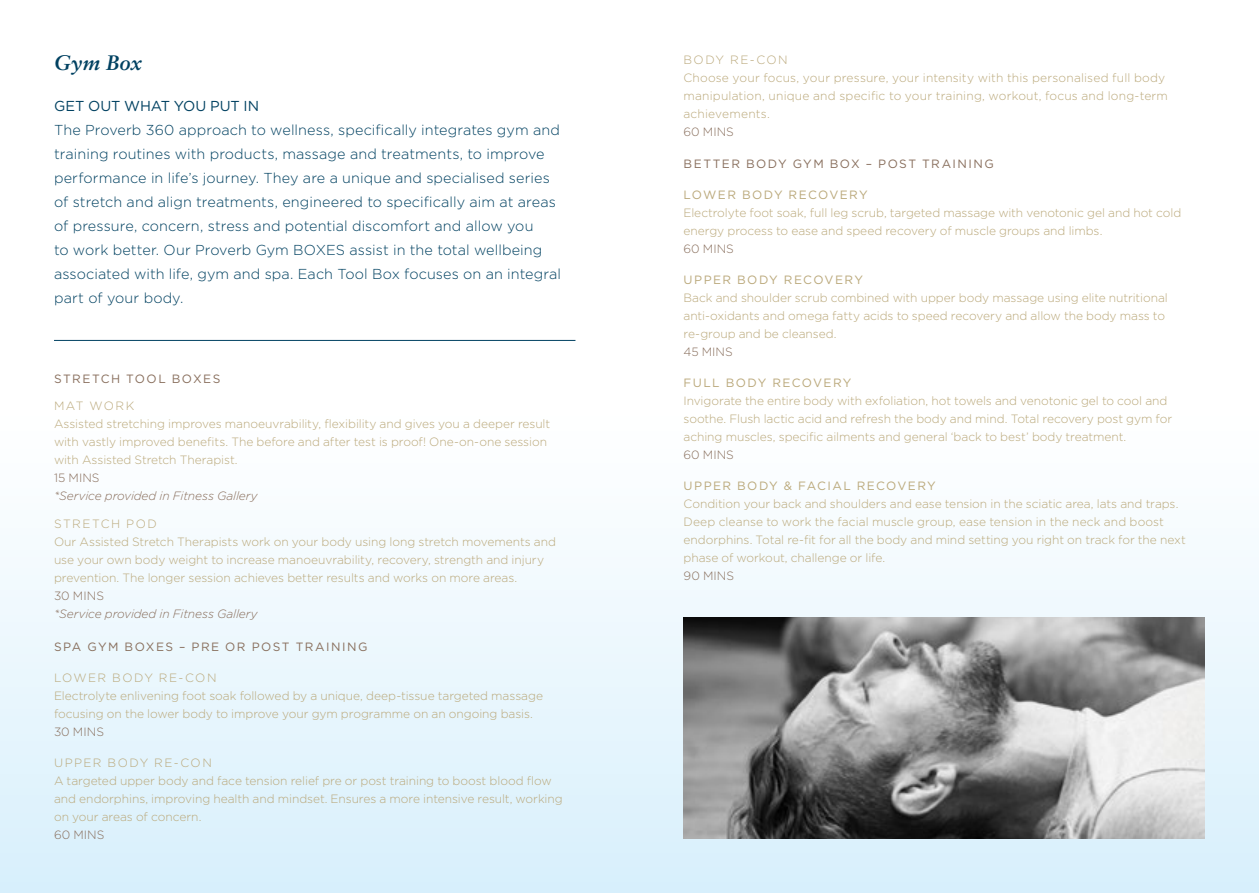
<style>
.page{position:relative;width:1259px;height:893px;background:#fff}
.page>*{position:absolute;margin:0;border:0;box-sizing:border-box;transform-origin:0 0}
.t1{font:italic 700 21px "Sabon";letter-spacing:.005em;color:#004161}
.t2{font:300 14.4px/24px "Gotham";letter-spacing:.005em;color:#004161}
.t3{font:14.4px "Gotham";letter-spacing:-.01em;color:#004161}
.t4{font:300 12px/18px "Gotham";letter-spacing:-.005em;color:#baa87a}
.t5{font:300 12px/18px "Gotham";letter-spacing:.015em;color:#baa87a}
.t6{font:12px "Gotham";letter-spacing:.12em;color:#886e5c}
.t7{font:12px "Gotham";letter-spacing:.115em;color:#baa87a}
.t8{font:italic 300 12px "Gotham";letter-spacing:-.01em;color:#886e5c}
.t9{font:300 12px "Gotham";letter-spacing:.005em;color:#886e5c}
</style>
<div class="page">
<div style="left:0;top:0;width:1259px;height:893px;background:linear-gradient(to bottom,#fff,#e1f3fc)"></div>
<hr style="left:54px;top:340px;width:521px;height:1px;background:#004161">
<img style="left:683px;top:617px;width:522px;height:222px">
<h1 class="t1" style="left:54px;top:50px;width:90px">Gym Box</h1>
<p class="t3" style="left:54px;top:96px;width:207px">GET OUT WHAT YOU PUT IN</p>
<p class="t2" style="left:54px;top:117px;width:509px">The Proverb 360 approach to wellness, specifically integrates gym and training routines with products, massage and treatments, to improve performance in life’s journey. They are a unique and specialised series of stretch and align treatments, engineered to specifically aim at areas of pressure, concern, stress and potential discomfort and allow you<br>to work better. Our Proverb Gym BOXES assist in the total wellbeing associated with life, gym and spa. Each Tool Box focuses on an integral part of your body.</p>
<p class="t6" style="left:54px;top:371px;width:168px">STRETCH TOOL BOXES</p>
<p class="t4" style="left:54px;top:397px;width:498px">MAT WORK<br>Assisted stretching improves manoeuvrability, flexibility and gives you a deeper result with vastly improved benefits. The before and after test is proof! One-on-one session with Assisted Stretch Therapist.</p>
<p class="t9" style="left:54px;top:471px;width:47px">15 MINS</p>
<p class="t8" style="left:54px;top:489px;width:205px">*Service provided in Fitness Gallery</p>
<p class="t4" style="left:54px;top:515px;width:503px">STRETCH POD<br>Our Assisted Stretch Therapists work on your body using long stretch movements and use your own body weight to increase manoeuvrability, recovery, strength and injury prevention. The longer session achieves better results and works on more areas.</p>
<p class="t9" style="left:54px;top:588px;width:52px">30 MINS</p>
<p class="t8" style="left:54px;top:606px;width:205px">*Service provided in Fitness Gallery</p>
<p class="t6" style="left:54px;top:639px;width:315px">SPA GYM BOXES – PRE OR POST TRAINING</p>
<p class="t4" style="left:54px;top:668px;width:490px">LOWER BODY RE-CON<br>Electrolyte enlivening foot soak followed by a unique, deep-tissue targeted massage focusing on the lower body to improve your gym programme on an ongoing basis.</p>
<p class="t9" style="left:54px;top:724px;width:52px">30 MINS</p>
<p class="t4" style="left:54px;top:753px;width:510px">UPPER BODY RE-CON<br>A targeted upper body and face tension relief pre or post training to boost blood flow and endorphins, improving health and mindset. Ensures a more intensive result, working on your areas of concern.</p>
<p class="t9" style="left:54px;top:827px;width:52px">60 MINS</p>
<p class="t5" style="left:683px;top:50px;width:486px">BODY RE-CON<br>Choose your focus, your pressure, your intensity with this personalised full body manipulation, unique and specific to your training, workout, focus and long-term achievements.</p>
<p class="t9" style="left:683px;top:124px;width:52px">60 MINS</p>
<p class="t6" style="left:683px;top:156px;width:312px">BETTER BODY GYM BOX – POST TRAINING</p>
<p class="t7" style="left:683px;top:187px;width:186px">LOWER BODY RECOVERY</p>
<p class="t4" style="left:683px;top:203px;width:499px">Electrolyte foot soak, full leg scrub, targeted massage with venotonic gel and hot cold energy process to ease and speed recovery of muscle groups and limbs.</p>
<p class="t9" style="left:683px;top:241px;width:52px">60 MINS</p>
<p class="t7" style="left:683px;top:272px;width:181px">UPPER BODY RECOVERY</p>
<p class="t4" style="left:683px;top:288px;width:486px">Back and shoulder scrub combined with upper body massage using elite nutritional anti-oxidants and omega fatty acids to speed recovery and allow the body mass to re-group and be cleansed.</p>
<p class="t9" style="left:683px;top:344px;width:51px">45 MINS</p>
<p class="t7" style="left:683px;top:375px;width:169px">FULL BODY RECOVERY</p>
<p class="t4" style="left:683px;top:391px;width:490px">Invigorate the entire body with exfoliation, hot towels and venotonic gel to cool and soothe. Flush lactic acid and refresh the body and mind. Total recovery post gym for aching muscles, specific ailments and general ‘back to best’ body treatment.</p>
<p class="t9" style="left:683px;top:447px;width:52px">60 MINS</p>
<p class="t7" style="left:683px;top:478px;width:254px">UPPER BODY &amp; FACIAL RECOVERY</p>
<p class="t4" style="left:683px;top:494px;width:504px">Condition your back and shoulders and ease tension in the sciatic area, lats and traps.<br>Deep cleanse to work the facial muscle group, ease tension in the neck and boost endorphins. Total re-fit for all the body and mind setting you right on track for the next phase of workout, challenge or life.</p>
<p class="t9" style="left:683px;top:568px;width:52px">90 MINS</p>
</div>
